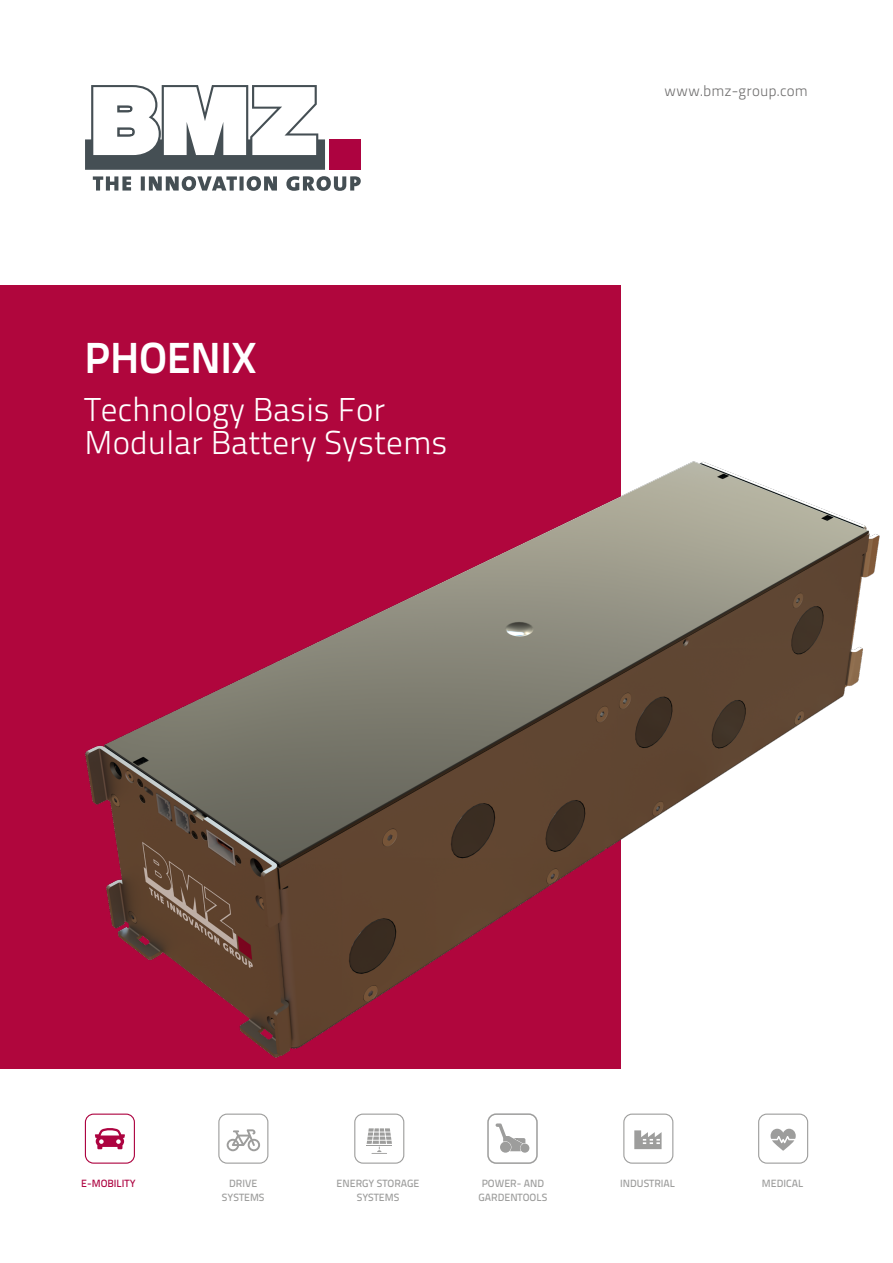
<style>
.page{position:relative;width:893px;height:1263px;background:#fff}
.page>*{position:absolute;margin:0;border:0;box-sizing:border-box;transform-origin:0 0}
.t1{font:700 43.5px "Titillium Text 22 L";letter-spacing:-.01em;color:#fff}
.t2{font:300 33px/33px "Titillium Text 22 L";color:#fff}
.t3{font:300 15px "Titillium Text 22 L";letter-spacing:.01em;color:#706f6f}
.t4{font:500 10.5px/13.5px "Titillium Text 22 L";color:#9d9d9c;text-align:center}
.t5{font:500 10.5px "Titillium Text 22 L";color:#ad0340}
</style>
<div class="page">
<div style="left:0;top:285px;width:621px;height:783px;background:#b0063d"></div>
<svg style="left:93px;top:176px;width:268px;height:15px"></svg>
<div style="left:329px;top:140px;width:32px;height:30px;background:#ad0340"></div>
<svg style="left:85px;top:85px;width:240px;height:85px"></svg>
<div style="left:85px;top:1113px;width:50px;height:51px;border:1px solid #ad0340;border-radius:8px"></div>
<svg style="left:95px;top:1128px;width:30px;height:21px"></svg>
<div style="left:218px;top:1113px;width:50px;height:51px;border:1px solid #9d9d9c;border-radius:8px"></div>
<svg style="left:227px;top:1129px;width:33px;height:22px"></svg>
<div style="left:487px;top:1113px;width:51px;height:51px;border:2px solid #9d9d9c;border-radius:8px"></div>
<div style="left:520px;top:1143px;width:9px;height:10px;border:2px solid #9d9d9c;border-radius:50%"></div>
<svg style="left:495px;top:1123px;width:31px;height:30px"></svg>
<div style="left:623px;top:1113px;width:50px;height:51px;border:1px solid #9d9d9c;border-radius:8px"></div>
<svg style="left:634px;top:1130px;width:28px;height:19px"></svg>
<div style="left:758px;top:1113px;width:50px;height:51px;border:1px solid #9d9d9c;border-radius:8px"></div>
<svg style="left:771px;top:1129px;width:25px;height:21px"></svg>
<div style="left:354px;top:1113px;width:50px;height:51px;border:1px solid #9d9d9c;border-radius:8px"></div>
<svg style="left:367px;top:1128px;width:25px;height:26px"></svg>
<img style="left:85px;top:461px;width:795px;height:597px">
<h1 class="t1" style="left:85px;top:324px;width:174px">PHOENIX</h1>
<h2 class="t2" style="left:85px;top:391px;width:365px">Technology Basis For<br>Modular Battery Systems</h2>
<h3 class="t3" style="left:665px;top:80px;width:145px">www.bmz-group.com</h3>
<p class="t4" style="left:337px;top:1176px;width:84px">ENERGY STORAGE</p>
<p class="t4" style="left:620px;top:1176px;width:56px">INDUSTRIAL</p>
<p class="t4" style="left:762px;top:1176px;width:43px">MEDICAL</p>
<p class="t4" style="left:357px;top:1189px;width:44px">SYSTEMS</p>
<p class="t5" style="left:81px;top:1175px;width:56px">E-MOBILITY</p>
<p class="t4" style="left:222px;top:1176px;width:44px">DRIVE<br>SYSTEMS</p>
<p class="t4" style="left:479px;top:1176px;width:70px;text-align:left">POWER- AND<br>GARDENTOOLS</p>
</div>
